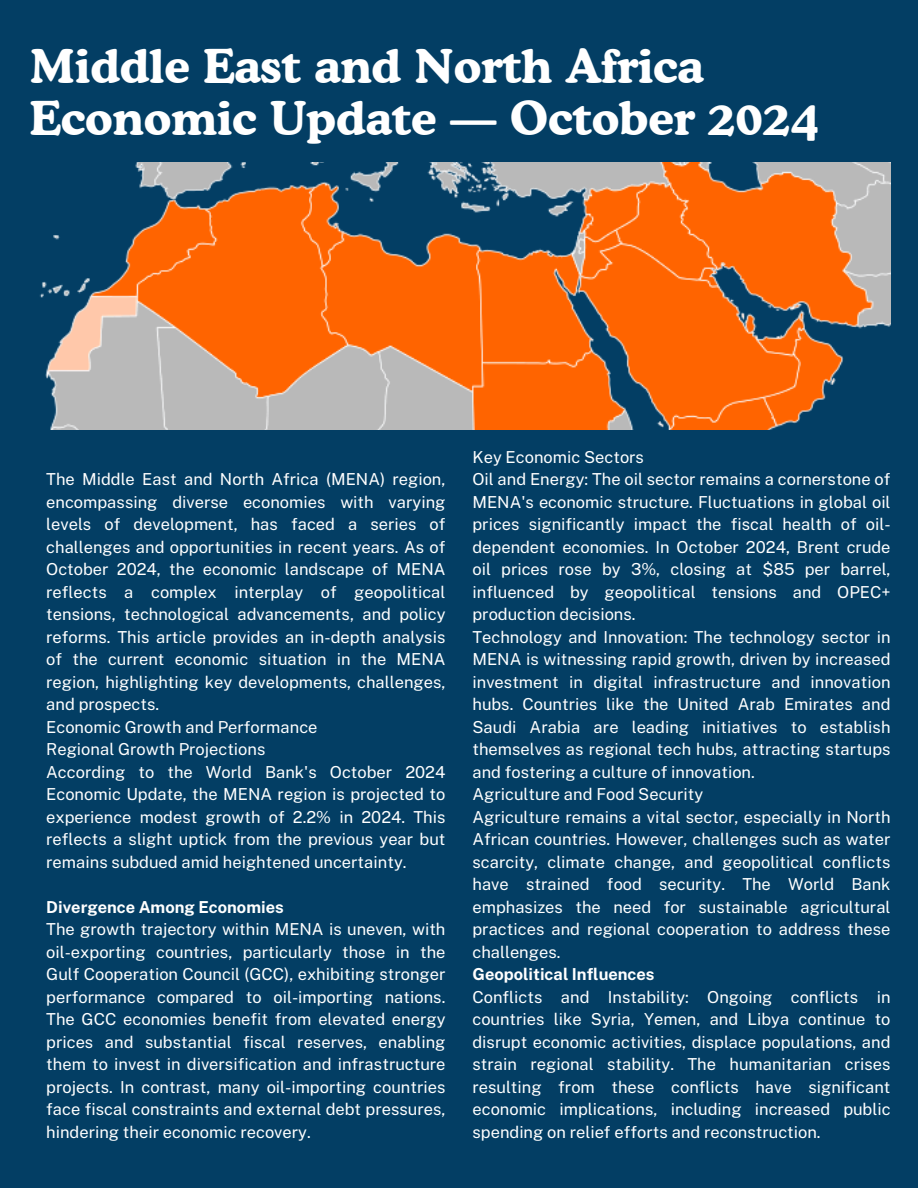
<style>
.page{position:relative;width:918px;height:1188px;background:#033e64}
.page>*{position:absolute;margin:0;border:0;box-sizing:border-box;transform-origin:0 0}
.t1{font:700 46.5px/51.8px "Cooper BT";color:#fff}
.t2{font:16.5px/22.5px "Public Sans";color:#fff;text-align:justify}
.t3{font:700 16.5px "Public Sans";color:#fff}
</style>
<div class="page">
<img style="left:39px;top:163px;width:851px;height:266px">
<h1 class="t1" style="left:30px;top:40px;width:790px">Middle East and North Africa<br>Economic Update — October 2024</h1>
<p class="t2" style="left:46px;top:468px;width:401px">The Middle East and North Africa (MENA) region, encompassing diverse economies with varying levels of development, has faced a series of challenges and opportunities in recent years. As of October 2024, the economic landscape of MENA reflects a complex interplay of geopolitical tensions, technological advancements, and policy reforms. This article provides an in-depth analysis of the current economic situation in the MENA region, highlighting key developments, challenges, and prospects.</p>
<p class="t2" style="left:46px;top:715px;width:273px">Economic Growth and Performance</p>
<p class="t2" style="left:46px;top:738px;width:221px">Regional Growth Projections</p>
<p class="t2" style="left:46px;top:760px;width:401px">According to the World Bank's October 2024<br>Economic Update, the MENA region is projected to experience modest growth of 2.2% in 2024. This reflects a slight uptick from the previous year but remains subdued amid heightened uncertainty.</p>
<p class="t3" style="left:46px;top:897px;width:239px">Divergence Among Economies</p>
<p class="t2" style="left:46px;top:918px;width:401px">The growth trajectory within MENA is uneven, with oil-exporting countries, particularly those in the Gulf Cooperation Council (GCC), exhibiting stronger performance compared to oil-importing nations.<br>The GCC economies benefit from elevated energy prices and substantial fiscal reserves, enabling them to invest in diversification and infrastructure projects. In contrast, many oil-importing countries face fiscal constraints and external debt pressures, hindering their economic recovery.</p>
<p class="t2" style="left:472px;top:445px;width:173px">Key Economic Sectors</p>
<p class="t2" style="left:472px;top:468px;width:420px">Oil and Energy: The oil sector remains a cornerstone of MENA's economic structure. Fluctuations in global oil prices significantly impact the fiscal health of oil&shy;dependent economies. In October 2024, Brent crude oil prices rose by 3%, closing at $85 per barrel, influenced by geopolitical tensions and OPEC+ production decisions.</p>
<p class="t2" style="left:472px;top:625px;width:420px">Technology and Innovation: The technology sector in MENA is witnessing rapid growth, driven by increased investment in digital infrastructure and innovation hubs. Countries like the United Arab Emirates and Saudi Arabia are leading initiatives to establish themselves as regional tech hubs, attracting startups and fostering a culture of innovation.</p>
<p class="t2" style="left:472px;top:783px;width:232px">Agriculture and Food Security</p>
<p class="t2" style="left:472px;top:805px;width:420px">Agriculture remains a vital sector, especially in North African countries. However, challenges such as water scarcity, climate change, and geopolitical conflicts have strained food security. The World Bank emphasizes the need for sustainable agricultural practices and regional cooperation to address these challenges.</p>
<p class="t3" style="left:472px;top:964px;width:183px">Geopolitical Influences</p>
<p class="t2" style="left:472px;top:985px;width:420px">Conflicts and Instability: Ongoing conflicts in countries like Syria, Yemen, and Libya continue to disrupt economic activities, displace populations, and strain regional stability. The humanitarian crises resulting from these conflicts have significant economic implications, including increased public spending on relief efforts and reconstruction.</p>
</div>
